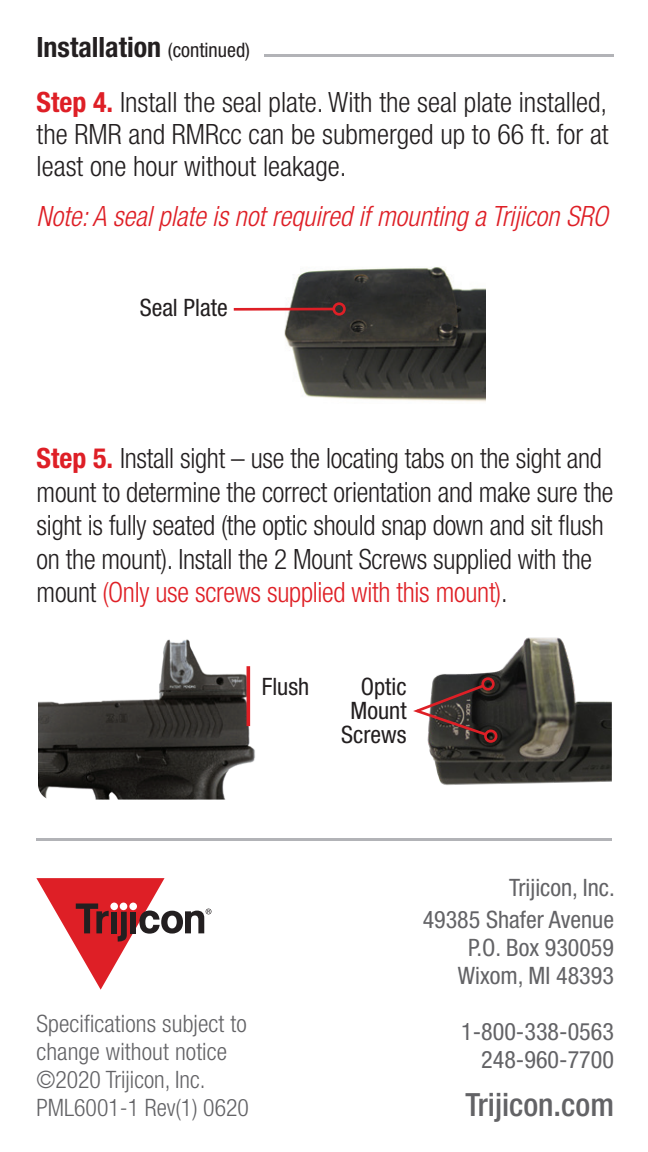
<style>
.page{position:relative;width:648px;height:1152px;background:#fff}
.page>*{position:absolute;margin:0;border:0;box-sizing:border-box;transform-origin:0 0}
.t1{font:500 condensed 32px "Helvetica Neue LT Std";color:#636366}
.t2{font:300 condensed 28px/33.6px "Helvetica Neue LT Std";letter-spacing:-.01em;color:#231f20;text-align:justify}
.t3{font:italic 300 condensed 28px "Helvetica Neue LT Std";color:#de1f26}
.t4{font:700 condensed 28px "Helvetica Neue LT Std";color:#231f20}
.t5{font:condensed 24px "Helvetica Neue LT Std";color:#636366}
.t6{font:300 condensed 24px "Helvetica Neue LT Std";letter-spacing:.005em;color:#636366}
.t7{font:condensed 24px/24px "Helvetica Neue LT Std";color:#231f20;text-align:center}
.s1{font-weight:400;font-size:20px}
.s2{font-weight:700;color:#de1f26}
.s3{color:#df1f25}
</style>
<div class="page">
<img style="left:427px;top:637px;width:185px;height:148px">
<img style="left:264px;top:267px;width:221px;height:135px">
<img style="left:38px;top:639px;width:217px;height:161px">
<hr style="left:234px;top:308px;width:100px;height:3px;background:#de1f26">
<div style="left:333px;top:302px;width:13px;height:14px;border:3px solid #de1f26;border-radius:50%"></div>
<hr style="left:247px;top:666px;width:3px;height:60px;background:#df1f25">
<svg style="left:413px;top:682px;width:76px;height:56px"></svg>
<div style="left:484px;top:730px;width:13px;height:13px;border:3px solid #de1f26;border-radius:50%"></div>
<div style="left:481px;top:677px;width:14px;height:14px;border:3px solid #de1f26;border-radius:50%"></div>
<hr style="left:264px;top:54px;width:349px;height:3px;background:#b2b3b7">
<hr style="left:36px;top:838px;width:576px;height:3px;background:#b2b3b7">
<svg style="left:36px;top:878px;width:175px;height:112px"></svg>
<p class="t4" style="left:36px;top:30px;width:215px">Installation <span class="s1">(continued)</span></p>
<p class="t2" style="left:37px;top:86px;width:574px;line-height:32px"><span class="s2">Step 4.</span> Install the seal plate. With the seal plate installed, the RMR and RMRcc can be submerged up to 66 ft. for at least one hour without leakage.</p>
<p class="t3" style="left:37px;top:200px;width:573px">Note: A seal plate is not required if mounting a Trijicon SRO</p>
<p class="t7" style="left:140px;top:295px;width:90px">Seal Plate</p>
<p class="t2" style="left:37px;top:441px;width:578px;text-align:left"><span class="s2">Step 5.</span> Install sight – use the locating tabs on the sight and mount to determine the correct orientation and make sure the sight is fully seated (the optic should snap down and sit flush on the mount). Install the 2 Mount Screws supplied with the mount <span class="s3">(Only use screws supplied with this mount)</span>.</p>
<p class="t7" style="left:262px;top:675px;width:49px">Flush</p>
<p class="t7" style="left:361px;top:674px;width:47px">Optic</p>
<p class="t7" style="left:341px;top:698px;width:67px">Mount<br>Screws</p>
<p class="t6" style="left:36px;top:1010px;width:212px">Specifications subject to</p>
<p class="t6" style="left:36px;top:1038px;width:192px">change without notice</p>
<p class="t6" style="left:36px;top:1066px;width:171px">©2020 Trijicon, Inc.</p>
<p class="t6" style="left:36px;top:1094px;width:214px">PML6001-1 Rev(1) 0620</p>
<p class="t5" style="left:509px;top:874px;width:107px">Trijicon, Inc.</p>
<p class="t5" style="left:423px;top:906px;width:193px">49385 Shafer Avenue</p>
<p class="t5" style="left:468px;top:934px;width:147px">P.O. Box 930059</p>
<p class="t5" style="left:458px;top:962px;width:158px">Wixom, MI 48393</p>
<p class="t5" style="left:461px;top:1018px;width:154px">1-800-338-0563</p>
<p class="t5" style="left:481px;top:1046px;width:134px">248-960-7700</p>
<p class="t1" style="left:465px;top:1086px;width:150px">Trijicon.com</p>
</div>
